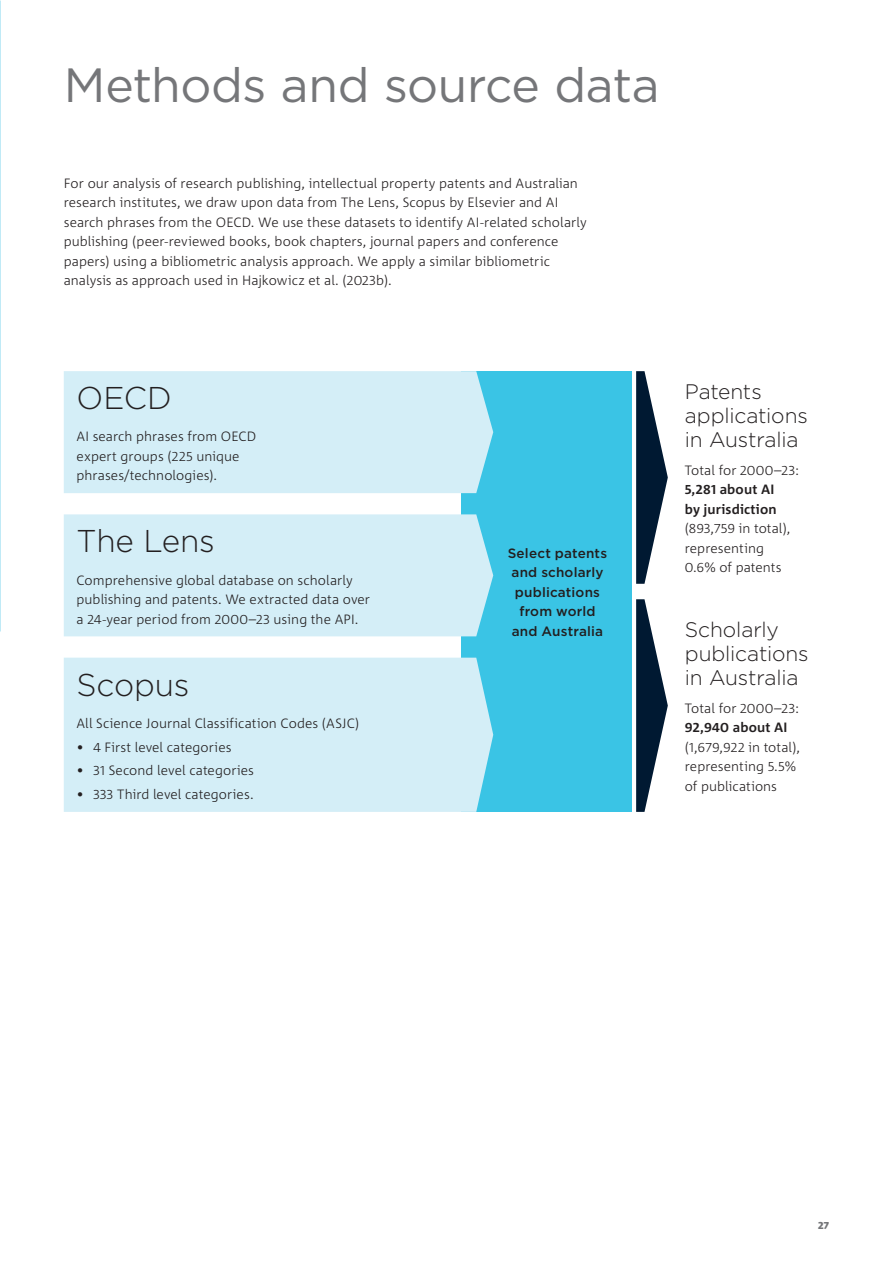
<style>
.page{position:relative;width:893px;height:1263px;background:#fff}
.page>*{position:absolute;margin:0;border:0;box-sizing:border-box;transform-origin:0 0}
.H1_Page_Title_A4{font:48px "Gotham";letter-spacing:-.01em;color:#757679}
.Body_Copy{font:300 31.5px "Gotham";letter-spacing:-.005em;color:#231f20}
.Body_Copy-2{font:300 21px/24px "Gotham";letter-spacing:-.01em;color:#231f20}
.Body_Copy-3{font:300 13.5px/19.5px "Corpid C1";letter-spacing:.005em;color:#231f20}
.Body_Copy-4{font:500 13.5px/19.5px "Gotham";letter-spacing:.015em;color:#231f20;text-align:center}
.t1{font:800 10.5px "Corpid C1";color:#757679}
.s1{font-weight:700}
</style>
<div class="page">
<svg style="left:636px;top:371px;width:32px;height:213px"></svg>
<svg style="left:636px;top:599px;width:32px;height:213px"></svg>
<div style="left:462px;top:371px;width:170px;height:441px;background:#3ac4e5"></div>
<div style="left:64px;top:371px;width:429px;height:122px;background:#d4eef7"></div>
<div style="left:64px;top:514px;width:429px;height:122px;background:#d4eef7"></div>
<div style="left:64px;top:658px;width:429px;height:154px;background:#d4eef7"></div>
<h1 class="H1_Page_Title_A4" style="left:64px;top:54px;width:597px">Methods and source data</h1>
<p class="Body_Copy-3" style="left:64px;top:173px;width:524px">For our analysis of research publishing, intellectual property patents and Australian research institutes, we draw upon data from The Lens, Scopus by Elsevier and AI search phrases from the OECD. We use these datasets to identify AI-related scholarly publishing (peer-reviewed books, book chapters, journal papers and conference papers) using a bibliometric analysis approach. We apply a similar bibliometric analysis as approach used in Hajkowicz et al. (2023b).</p>
<p class="Body_Copy" style="left:77px;top:378px;width:97px">OECD</p>
<p class="Body_Copy-3" style="left:77px;top:426px;width:181px">AI search phrases from OECD expert groups (225 unique phrases/technologies).</p>
<p class="Body_Copy" style="left:77px;top:521px;width:140px">The Lens</p>
<p class="Body_Copy-3" style="left:77px;top:570px;width:295px">Comprehensive global database on scholarly publishing and patents. We extracted data over a 24-year period from 2000–23 using the API.</p>
<p class="Body_Copy" style="left:77px;top:664px;width:114px">Scopus</p>
<p class="Body_Copy-3" style="left:77px;top:713px;width:284px">All Science Journal Classification Codes (ASJC)</p>
<p class="Body_Copy-3" style="left:77px;top:737px;width:156px">• 4 First level categories</p>
<p class="Body_Copy-3" style="left:77px;top:760px;width:179px">• 31 Second level categories</p>
<p class="Body_Copy-3" style="left:77px;top:784px;width:179px">• 333 Third level categories.</p>
<p class="Body_Copy-4" style="left:508px;top:543px;width:101px">Select patents and scholarly publications from world and Australia</p>
<p class="Body_Copy-2" style="left:685px;top:379px;width:125px">Patents applications in Australia</p>
<p class="Body_Copy-3" style="left:685px;top:460px;width:116px">Total for 2000–23:<br><span class="s1">5,281 about AI<br>by jurisdiction </span>(893,759 in total), representing<br>0.6% of patents</p>
<p class="Body_Copy-2" style="left:685px;top:617px;width:125px">Scholarly publications in Australia</p>
<p class="Body_Copy-3" style="left:685px;top:698px;width:117px">Total for 2000–23:<br><span class="s1">92,940 about AI </span>(1,679,922 in total), representing 5.5% of publications</p>
<p class="t1" style="left:818px;top:1218px;width:13px">27</p>
</div>
